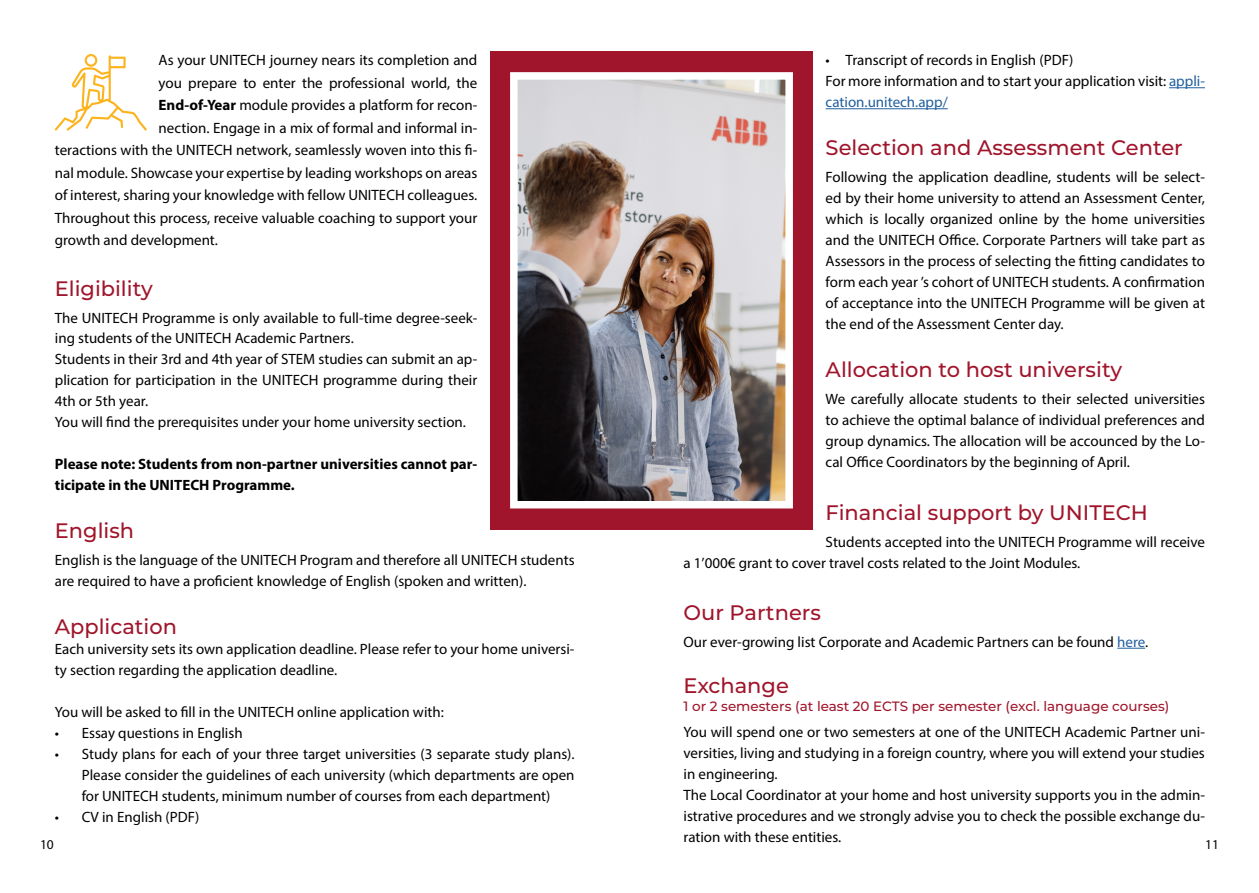
<style>
.page{position:relative;width:1259px;height:893px;background:#fff}
.page>*{position:absolute;margin:0;border:0;box-sizing:border-box;transform-origin:0 0}
.t1{font:500 21px "Montserrat";color:#a0152b}
.t2{font:15px/21px "Myriad Pro";color:#000}
.t3{font:700 15px/21px "Myriad Pro";color:#000}
.t4{font:500 13.5px "Montserrat";color:#a0152b}
.t5{font:13.5px "Myriad Pro";color:#000}
.s1{color:#215e9e}
.s2{font-weight:700}
</style>
<div class="page">
<hr style="left:1169px;top:87px;width:36px;height:1px;background:#215e9e">
<hr style="left:825px;top:108px;width:123px;height:1px;background:#215e9e">
<svg style="left:1117px;top:648px;width:28px;height:1px"></svg>
<div style="left:490px;top:51px;width:323px;height:478px;background:#a0152b"></div>
<img style="left:519px;top:81px;width:265px;height:418px">
<div style="left:510px;top:72px;width:283px;height:436px;border:8px solid #fff"></div>
<svg style="left:55px;top:54px;width:92px;height:77px"></svg>
<p class="t2" style="left:825px;top:49px;width:381px">• Transcript of records in English (PDF)<br>For more information and to start your application visit: <span class="s1">appli&shy;cation.unitech.app/</span></p>
<h1 class="t1" style="left:825px;top:133px;width:359px">Selection and Assessment Center</h1>
<p class="t2" style="left:825px;top:166px;width:381px;text-align:justify">Following the application deadline, students will be select&shy;ed by their home university to attend an Assessment Center, which is locally organized online by the home universities and the UNITECH Office. Corporate Partners will take part as Assessors in the process of selecting the fitting candidates to form each year ’s cohort of UNITECH students. A confirmation of acceptance into the UNITECH Programme will be given at the end of the Assessment Center day.</p>
<h1 class="t1" style="left:825px;top:355px;width:298px">Allocation to host university</h1>
<p class="t2" style="left:825px;top:388px;width:381px;text-align:justify">We carefully allocate students to their selected universities to achieve the optimal balance of individual preferences and group dynamics. The allocation will be accounced by the Lo&shy;cal Office Coordinators by the beginning of April.</p>
<h1 class="t1" style="left:825px;top:497px;width:324px">Financial support by UNITECH</h1>
<p class="t2" style="left:683px;top:531px;width:523px;text-indent:142px">Students accepted into the UNITECH Programme will receive a 1’000€ grant to cover travel costs related to the Joint Modules.</p>
<h1 class="t1" style="left:683px;top:598px;width:139px">Our Partners</h1>
<p class="t2" style="left:683px;top:631px;width:466px">Our ever-growing list Corporate and Academic Partners can be found <span class="s1">here</span>.</p>
<h1 class="t1" style="left:683px;top:671px;width:107px">Exchange</h1>
<p class="t4" style="left:683px;top:697px;width:487px">1 or 2 semesters (at least 20 ECTS per semester (excl. language courses)</p>
<p class="t2" style="left:683px;top:722px;width:523px">You will spend one or two semesters at one of the UNITECH Academic Partner uni&shy;versities, living and studying in a foreign country, where you will extend your studies in engineering.<br>The Local Coordinator at your home and host university supports you in the admin&shy;istrative procedures and we strongly advise you to check the possible exchange du&shy;ration with these entities.</p>
<p class="t2" style="left:159px;top:49px;width:320px">As your UNITECH journey nears its completion and</p>
<p class="t2" style="left:159px;top:72px;width:320px">you prepare to enter the professional world, the</p>
<p class="t2" style="left:159px;top:94px;width:320px"><span class="s2">End-of-Year</span> module provides a platform for recon-</p>
<p class="t2" style="left:159px;top:117px;width:320px">nection. Engage in a mix of formal and informal in-</p>
<p class="t2" style="left:55px;top:139px;width:424px">teractions with the UNITECH network, seamlessly woven into this fi-</p>
<p class="t2" style="left:55px;top:162px;width:424px">nal module. Showcase your expertise by leading workshops on areas</p>
<p class="t2" style="left:55px;top:184px;width:424px">of interest, sharing your knowledge with fellow UNITECH colleagues.</p>
<p class="t2" style="left:55px;top:207px;width:424px">Throughout this process, receive valuable coaching to support your</p>
<p class="t2" style="left:55px;top:229px;width:165px">growth and development.</p>
<h1 class="t1" style="left:55px;top:273px;width:99px">Eligibility</h1>
<p class="t2" style="left:55px;top:307px;width:424px">The UNITECH Programme is only available to full-time degree-seek&shy;ing students of the UNITECH Academic Partners.<br>Students in their 3rd and 4th year of STEM studies can submit an ap&shy;plication for participation in the UNITECH programme during their 4th or 5th year.<br>You will find the prerequisites under your home university section.</p>
<p class="t3" style="left:55px;top:453px;width:424px">Please note: Students from non-partner universities cannot par&shy;ticipate in the UNITECH Programme.</p>
<h1 class="t1" style="left:55px;top:516px;width:81px">English</h1>
<p class="t2" style="left:55px;top:549px;width:521px">English is the language of the UNITECH Program and therefore all UNITECH students are required to have a proficient knowledge of English (spoken and written).</p>
<h1 class="t1" style="left:55px;top:611px;width:124px">Application</h1>
<p class="t2" style="left:55px;top:639px;width:521px">Each university sets its own application deadline. Please refer to your home universi&shy;ty section regarding the application deadline.</p>
<p class="t2" style="left:55px;top:701px;width:390px">You will be asked to fill in the UNITECH online application with:</p>
<p class="t2" style="left:55px;top:722px;width:189px">• Essay questions in English</p>
<p class="t2" style="left:82px;top:743px;width:494px;text-align:justify;text-indent:-27px">• Study plans for each of your three target universities (3 separate study plans).<br>Please consider the guidelines of each university (which departments are open for UNITECH students, minimum number of courses from each department)</p>
<p class="t2" style="left:55px;top:806px;width:146px">• CV in English (PDF)</p>
<p class="t5" style="left:40px;top:836px;width:15px">10</p>
<p class="t5" style="left:1205px;top:836px;width:15px">11</p>
</div>
